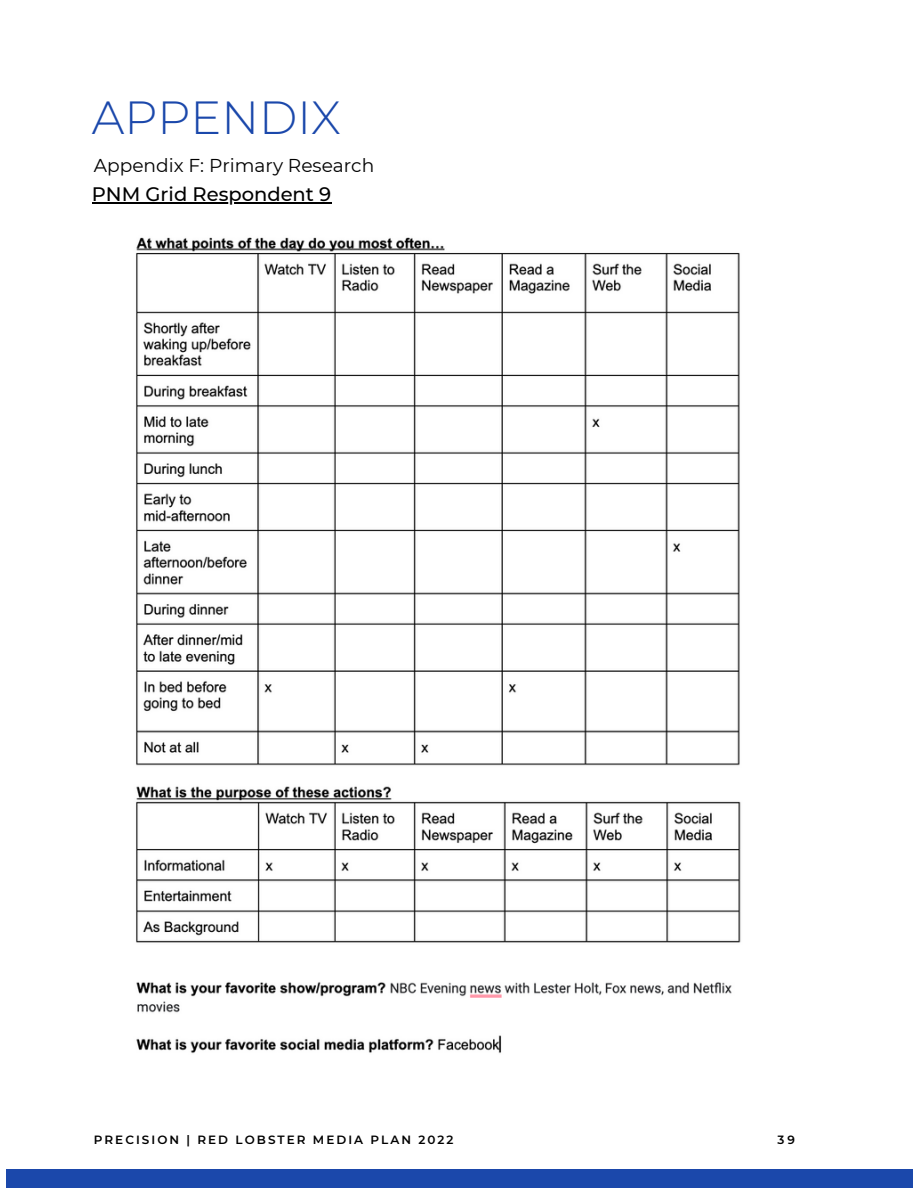
<style>
.page{position:relative;width:918px;height:1188px;background:#fff}
.page>*{position:absolute;margin:0;border:0;box-sizing:border-box;transform-origin:0 0}
.t1{font:300 46.35px "Montserrat";color:#1b48ab}
.t2{font:500 19.5px "Montserrat";color:#000}
.t3{font:18.6px "Montserrat";color:#000}
.t4{font:600 12px "Montserrat";letter-spacing:.17em;color:#000}
</style>
<div class="page">
<div style="left:6px;top:1170px;width:906px;height:18px;background:#1b48ab"></div>
<img style="left:136px;top:237px;width:605px;height:817px">
<hr style="left:92px;top:202px;width:239px;height:1px;background:#000">
<h1 class="t1" style="left:92px;top:90px;width:251px">APPENDIX</h1>
<h3 class="t3" style="left:94px;top:154px;width:282px">Appendix F: Primary Research</h3>
<h2 class="t2" style="left:92px;top:182px;width:241px">PNM Grid Respondent 9</h2>
<p class="t4" style="left:94px;top:1132px;width:361px">PRECISION | RED LOBSTER MEDIA PLAN 2022</p>
<p class="t4" style="left:778px;top:1132px;width:19px">39</p>
</div>
